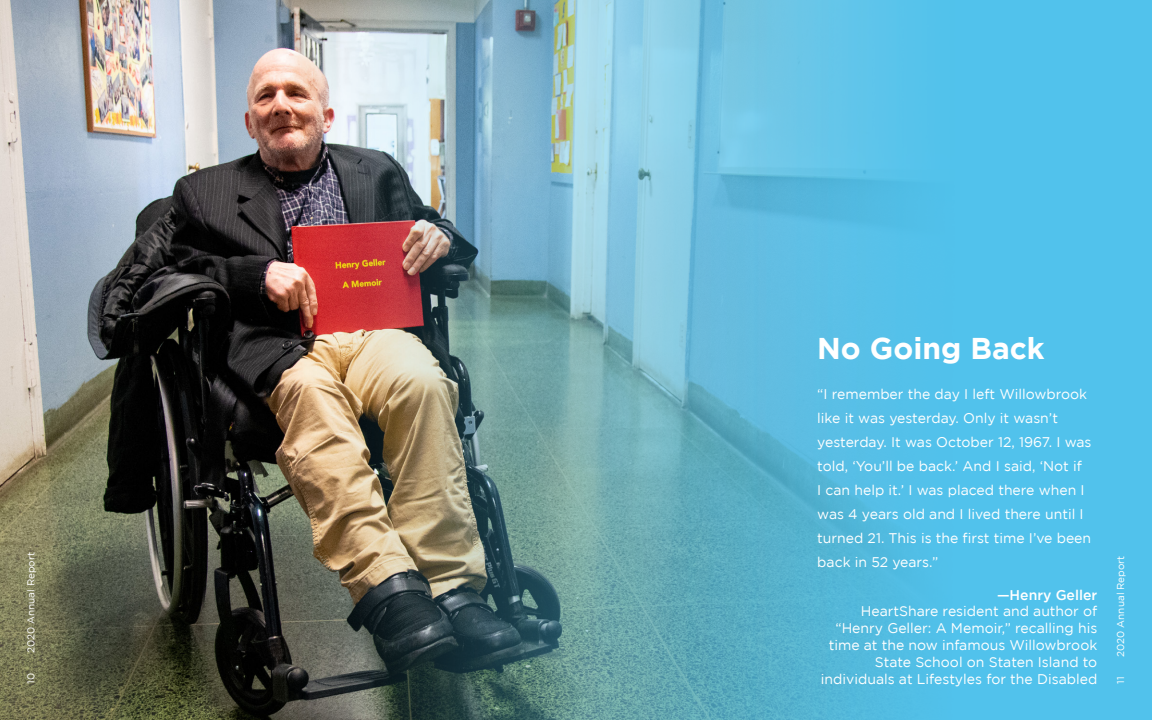
<style>
.page{position:relative;width:1152px;height:720px;background:#fff}
.page>*{position:absolute;margin:0;border:0;box-sizing:border-box;transform-origin:0 0}
.t1{font:700 30px "Gotham";color:#fff}
.t2{font:14px/24px "Gotham";color:#fff}
.t3{font:500 14px "Gotham";color:#fff}
.t4{font:10px "Gotham";color:#fff}
</style>
<div class="page">
<img style="left:0;top:0;width:41px;height:720px">
<img style="left:41px;top:0;width:1111px;height:720px">
<p class="t4" style="left:25px;top:653px;width:103px;rotate:-90deg">2020 Annual Report</p>
<p class="t1" style="left:817px;top:331px;width:229px">No Going Back</p>
<p class="t2" style="left:817px;top:382px;width:276px">“I remember the day I left Willowbrook like it was yesterday. Only it wasn’t yesterday. It was October 12, 1967. I was told, ‘You’ll be back.’ And I said, ‘Not if<br>I can help it.’ I was placed there when I was 4 years old and I lived there until I turned 21. This is the first time I’ve been back in 52 years.”</p>
<p class="t3" style="left:997px;top:587px;width:102px">—Henry Geller</p>
<p class="t2" style="left:829px;top:603px;width:270px;line-height:16.8px;text-align:right">HeartShare resident and author of “Henry Geller: A Memoir,” recalling his time at the now infamous Willowbrook State School on Staten Island to</p>
<p class="t4" style="left:25px;top:684px;width:12px;rotate:-90deg">10</p>
<p class="t2" style="left:821px;top:666px;width:278px">individuals at Lifestyles for the Disabled</p>
<p class="t4" style="left:1115px;top:657px;width:103px;rotate:-90deg">2020 Annual Report</p>
<p class="t4" style="left:1115px;top:684px;width:9px;rotate:-90deg">11</p>
</div>
